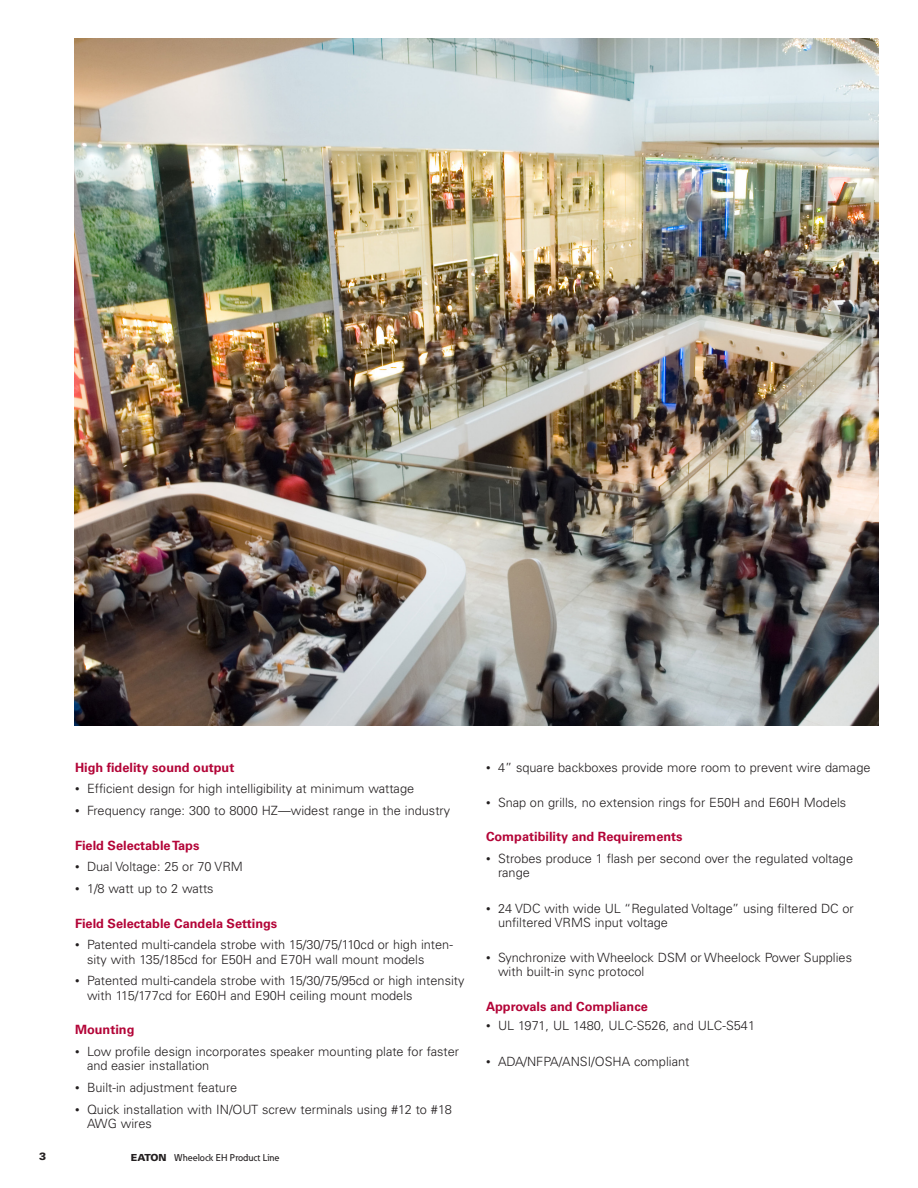
<style>
.page{position:relative;width:918px;height:1188px;background:#fff}
.page>*{position:absolute;margin:0;border:0;box-sizing:border-box;transform-origin:0 0}
.t1{font:300 12.75px/14.2px "Univers LT Pro 45";color:#231f20}
._02_Body_Head__8_5_p{font:700 12.75px "Univers LT Std";color:#b30437}
.t2{font:900 10.5px "Univers LT Pro 75";color:#231f20}
.t3{font:500 9.75px "Eaton";color:#231f20}
.s1{font-size:9px}
.s2{font-family:"Univers LT Pro 75";font-weight:900}
</style>
<div class="page">
<img style="left:75px;top:39px;width:804px;height:687px">
<p class="_02_Body_Head__8_5_p" style="left:75px;top:760px;width:161px">High fidelity sound output</p>
<p class="t1" style="left:75px;top:782px;width:341px"><span class="s1">•</span> Efficient design for high intelligibility at minimum wattage</p>
<p class="t1" style="left:75px;top:804px;width:377px"><span class="s1">•</span> Frequency range: 300 to 8000 HZ—widest range in the industry</p>
<p class="_02_Body_Head__8_5_p" style="left:75px;top:838px;width:126px">Field Selectable Taps</p>
<p class="t1" style="left:75px;top:860px;width:169px"><span class="s1">•</span> Dual Voltage: 25 or 70 VRM</p>
<p class="t1" style="left:75px;top:882px;width:140px"><span class="s1">•</span> 1/8 watt up to 2 watts</p>
<p class="_02_Body_Head__8_5_p" style="left:75px;top:916px;width:204px">Field Selectable Candela Settings</p>
<p class="t1" style="left:87px;top:938px;width:367px;text-indent:-12px"><span class="s1">•</span> Patented multi-candela strobe with 15/30/75/110cd or high inten&shy;sity with 135/185cd for E50H and E70H wall mount models</p>
<p class="t1" style="left:87px;top:974px;width:379px;text-indent:-12px"><span class="s1">•</span> Patented multi-candela strobe with 15/30/75/95cd or high intensity with 115/177cd for E60H and E90H ceiling mount models</p>
<p class="_02_Body_Head__8_5_p" style="left:75px;top:1022px;width:61px">Mounting</p>
<p class="t1" style="left:87px;top:1044px;width:374px;text-indent:-12px"><span class="s1">•</span> Low profile design incorporates speaker mounting plate for faster and easier installation</p>
<p class="t1" style="left:75px;top:1080px;width:164px"><span class="s1">•</span> Built-in adjustment feature</p>
<p class="t1" style="left:87px;top:1102px;width:366px;text-indent:-12px"><span class="s1">•</span> Quick installation with IN/OUT screw terminals using #12 to #18<br>AWG wires</p>
<p class="t2" style="left:39px;top:1150px;width:9px">3</p>
<p class="t3" style="left:131px;top:1151px;width:150px"><span class="s2">EATON</span> Wheelock EH Product Line</p>
<p class="t1" style="left:486px;top:760px;width:386px"><span class="s1">•</span> 4” square backboxes provide more room to prevent wire damage</p>
<p class="t1" style="left:486px;top:795px;width:362px"><span class="s1">•</span> Snap on grills, no extension rings for E50H and E60H Models</p>
<p class="_02_Body_Head__8_5_p" style="left:486px;top:830px;width:198px">Compatibility and Requirements</p>
<p class="t1" style="left:498px;top:852px;width:357px;text-indent:-12px"><span class="s1">•</span> Strobes produce 1 flash per second over the regulated voltage range</p>
<p class="t1" style="left:498px;top:901px;width:357px;text-indent:-12px"><span class="s1">•</span> 24 VDC with wide UL “Regulated Voltage” using filtered DC or unfiltered VRMS input voltage</p>
<p class="t1" style="left:498px;top:951px;width:356px;text-indent:-12px"><span class="s1">•</span> Synchronize with Wheelock DSM or Wheelock Power Supplies with built-in sync protocol</p>
<p class="_02_Body_Head__8_5_p" style="left:486px;top:999px;width:163px">Approvals and Compliance</p>
<p class="t1" style="left:486px;top:1019px;width:271px"><span class="s1">•</span> UL 1971, UL 1480, ULC-S526, and ULC-S541</p>
<p class="t1" style="left:486px;top:1054px;width:205px"><span class="s1">•</span> ADA/NFPA/ANSI/OSHA compliant</p>
</div>
